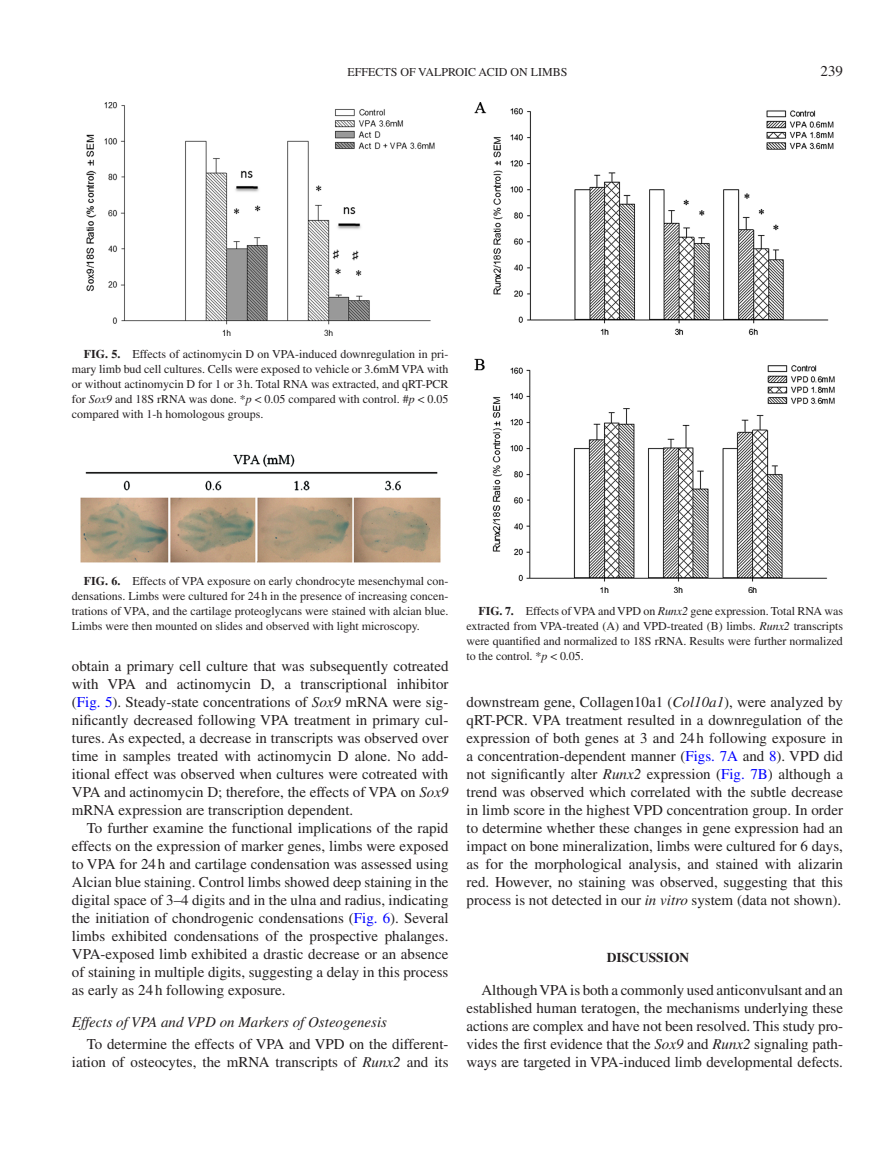
<style>
.page{position:relative;width:891px;height:1175px;background:#fff}
.page>*{position:absolute;margin:0;border:0;box-sizing:border-box;transform-origin:0 0}
.t1{font:15px/18px "Times LT Std";color:#231f20;text-align:justify}
.t2{font:italic 15px "Times LT Std";color:#231f20}
.t3{font:700 13.5px "Times LT Std";color:#231f20}
.t4{font:12px/15px "Times LT Std";color:#231f20;text-align:justify}
.s1{font-family:"Times";font-weight:700}
.s2{font-style:italic}
.s3{color:#00f}
</style>
<div class="page">
<img style="left:86px;top:103px;width:348px;height:232px">
<img style="left:80px;top:454px;width:360px;height:108px">
<img style="left:475px;top:103px;width:360px;height:489px">
<p class="t4" style="left:348px;top:64px;width:16px">Effects</p>
<p class="t4" style="left:401px;top:64px;width:33px">of Valproic</p>
<p class="t4" style="left:479px;top:64px;width:16px">Acid</p>
<p class="t4" style="left:510px;top:64px;width:36px">on Limbs</p>
<p class="t1" style="left:820px;top:62px;width:24px">239</p>
<p class="t4" style="left:72px;top:346px;width:378px;text-indent:12px"><span class="s1">Fig. 5.</span> Effects of actinomycin D on VPA-induced downregulation in pri&shy;mary limb bud cell cultures. Cells were exposed to vehicle or 3.6mM VPA with or without actinomycin D for 1 or 3 h. Total RNA was extracted, and qRT-PCR for <span class="s2">Sox9</span> and 18S rRNA was done. *<span class="s2">p</span> &lt; 0.05 compared with control. #<span class="s2">p</span> &lt; 0.05 compared with 1-h homologous groups.</p>
<p class="t4" style="left:72px;top:573px;width:378px;text-indent:12px"><span class="s1">Fig. 6.</span> Effects of VPA exposure on early chondrocyte mesenchymal con&shy;densations. Limbs were cultured for 24 h in the presence of increasing concen&shy;trations of VPA, and the cartilage proteoglycans were stained with alcian blue.<br>Limbs were then mounted on slides and observed with light microscopy.</p>
<p class="t1" style="left:72px;top:657px;width:378px">obtain a primary cell culture that was subsequently cotreated with VPA and actinomycin D, a transcriptional inhibitor (<span class="s3">Fig. 5</span>). Steady-state concentrations of <span class="s2">Sox9</span> mRNA were sig&shy;nificantly decreased following VPA treatment in primary cul&shy;tures. As expected, a decrease in transcripts was observed over time in samples treated with actinomycin D alone. No add&shy;itional effect was observed when cultures were cotreated with VPA and actinomycin D; therefore, the effects of VPA on <span class="s2">Sox9 </span>mRNA expression are transcription dependent.</p>
<p class="t1" style="left:72px;top:819px;width:378px;text-indent:15px">To further examine the functional implications of the rapid effects on the expression of marker genes, limbs were exposed to VPA for 24h and cartilage condensation was assessed using Alcian blue staining. Control limbs showed deep staining in the digital space of 3–4 digits and in the ulna and radius, indicating the initiation of chondrogenic condensations (<span class="s3">Fig. 6</span>). Several limbs exhibited condensations of the prospective phalanges.<br>VPA-exposed limb exhibited a drastic decrease or an absence of staining in multiple digits, suggesting a delay in this process as early as 24 h following exposure.</p>
<p class="t2" style="left:72px;top:1013px;width:317px">Effects of VPA and VPD on Markers of Osteogenesis</p>
<p class="t1" style="left:72px;top:1035px;width:378px;text-align:right">To determine the effects of VPA and VPD on the different&shy;iation of osteocytes, the mRNA transcripts of <span class="s2">Runx2</span> and its</p>
<p class="t4" style="left:466px;top:603px;width:378px;text-indent:12px"><span class="s1">Fig. 7.</span> Effects of VPA and VPD on <span class="s2">Runx2</span> gene expression. Total RNA was extracted from VPA-treated (A) and VPD-treated (B) limbs. <span class="s2">Runx2</span> transcripts were quantified and normalized to 18S rRNA. Results were further normalized to the control. *<span class="s2">p</span> &lt; 0.05.</p>
<p class="t1" style="left:466px;top:692px;width:378px">downstream gene, Collagen10a1 (<span class="s2">Col10a1</span>), were analyzed by qRT-PCR. VPA treatment resulted in a downregulation of the expression of both genes at 3 and 24 h following exposure in a concentration-dependent manner (<span class="s3">Figs. 7A</span> and <span class="s3">8</span>). VPD did not significantly alter <span class="s2">Runx2</span> expression (<span class="s3">Fig. 7B</span>) although a trend was observed which correlated with the subtle decrease in limb score in the highest VPD concentration group. In order to determine whether these changes in gene expression had an impact on bone mineralization, limbs were cultured for 6 days, as for the morphological analysis, and stained with alizarin red. However, no staining was observed, suggesting that this process is not detected in our <span class="s2">in vitro</span> system (data not shown).</p>
<p class="t3" style="left:607px;top:949px;width:19px">DISCUSSION</p>
<p class="t1" style="left:466px;top:980px;width:378px;text-indent:15px">Although VPA is both a commonly used anticonvulsant and an established human teratogen, the mechanisms underlying these actions are complex and have not been resolved. This study pro&shy;vides the first evidence that the <span class="s2">Sox9</span> and <span class="s2">Runx2</span> signaling path&shy;ways are targeted in VPA-induced limb developmental defects.</p>
</div>
